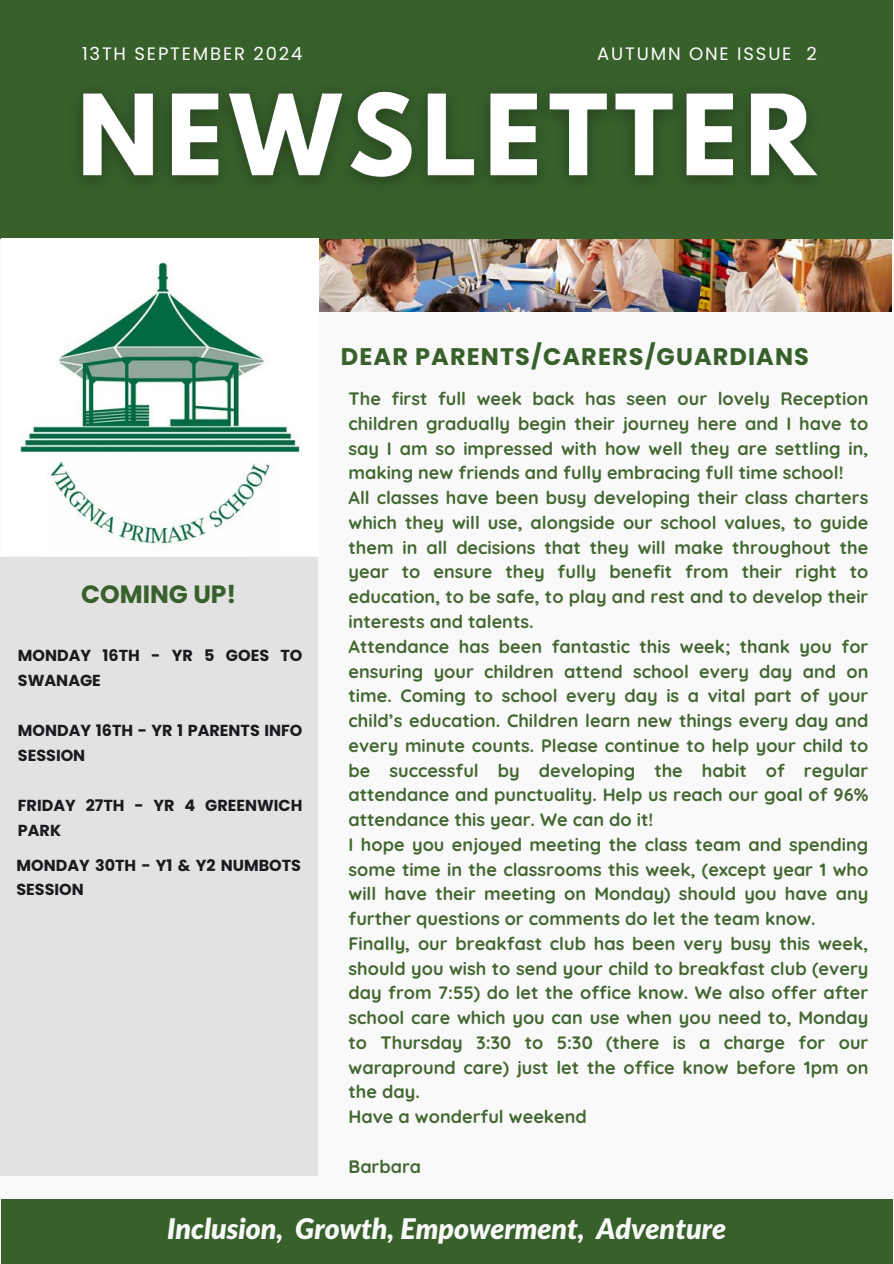
<style>
.page{position:relative;width:894px;height:1264px;background:#fff}
.page>*{position:absolute;margin:0;border:0;box-sizing:border-box;transform-origin:0 0}
.t1{font:italic 900 28.5px "Lato";color:#f9f9f9}
.t2{font:700 25.05px "Poppins";color:#37602b}
.t3{font:700 24px "Poppins";letter-spacing:.045em;color:#37602b}
.t4{font:700 18px/24.8px "Quicksand";color:#426731}
.t5{font:18px "Poppins";letter-spacing:.1em;color:#fff}
.t6{font:700 15.9px/24.8px "Poppins";color:#1a1b1e}
</style>
<div class="page">
<div style="left:0;top:0;width:893px;height:1263px;background:#f9f9f9"></div>
<img style="left:319px;top:238px;width:572px;height:74px">
<div style="left:0;top:557px;width:317px;height:618px;background:#e2e2e3"></div>
<div style="left:1px;top:1199px;width:891px;height:64px;background:#37602b"></div>
<div style="left:0;top:0;width:892px;height:238px;background:#37602b"></div>
<img style="left:20px;top:262px;width:280px;height:282px">
<img style="left:80px;top:91px;width:738px;height:92px">
<p class="t5" style="left:82px;top:41px;width:222px">13TH SEPTEMBER 2024</p>
<h4 class="t5" style="left:597px;top:41px;width:221px">AUTUMN ONE ISSUE 2</h4>
<h3 class="t2" style="left:81px;top:577px;width:157px">COMING UP!</h3>
<p class="t6" style="left:18px;top:643px;width:286px">MONDAY 16TH - YR 5 GOES TO<br>SWANAGE</p>
<p class="t6" style="left:18px;top:718px;width:286px">MONDAY 16TH - YR 1 PARENTS INFO<br>SESSION</p>
<p class="t6" style="left:18px;top:792px;width:286px">FRIDAY 27TH - YR 4 GREENWICH<br>PARK</p>
<h2 class="t6" style="left:16px;top:852px;width:286px">MONDAY 30TH - Y1 &amp; Y2 NUMBOTS<br>SESSION</h2>
<h5 class="t3" style="left:341px;top:339px;width:469px">DEAR PARENTS/CARERS/GUARDIANS</h5>
<h3 class="t4" style="left:348px;top:386px;width:521px">The first full week back has seen our lovely Reception children gradually begin their journey here and I have to say I am so impressed with how well they are settling in, making new friends and fully embracing full time school!<br>All classes have been busy developing their class charters which they will use, alongside our school values, to guide them in all decisions that they will make throughout the year to ensure they fully benefit from their right to education, to be safe, to play and rest and to develop their interests and talents.<br>Attendance has been fantastic this week; thank you for ensuring your children attend school every day and on time. Coming to school every day is a vital part of your child’s education. Children learn new things every day and every minute counts. Please continue to help your child to be successful by developing the habit of regular attendance and punctuality. Help us reach our goal of 96% attendance this year. We can do it!<br>I hope you enjoyed meeting the class team and spending some time in the classrooms this week, (except year 1 who will have their meeting on Monday) should you have any further questions or comments do let the team know.<br>Finally, our breakfast club has been very busy this week, should you wish to send your child to breakfast club (every day from 7:55) do let the office know. We also offer after school care which you can use when you need to, Monday to Thursday 3:30 to 5:30 (there is a charge for our warapround care) just let the office know before 1pm on the day.<br>Have a wonderful weekend</h3>
<h5 class="t4" style="left:348px;top:1153px;width:74px">Barbara</h5>
<p class="t1" style="left:167px;top:1216px;width:560px">Inclusion, Growth, Empowerment, Adventure</p>
</div>
